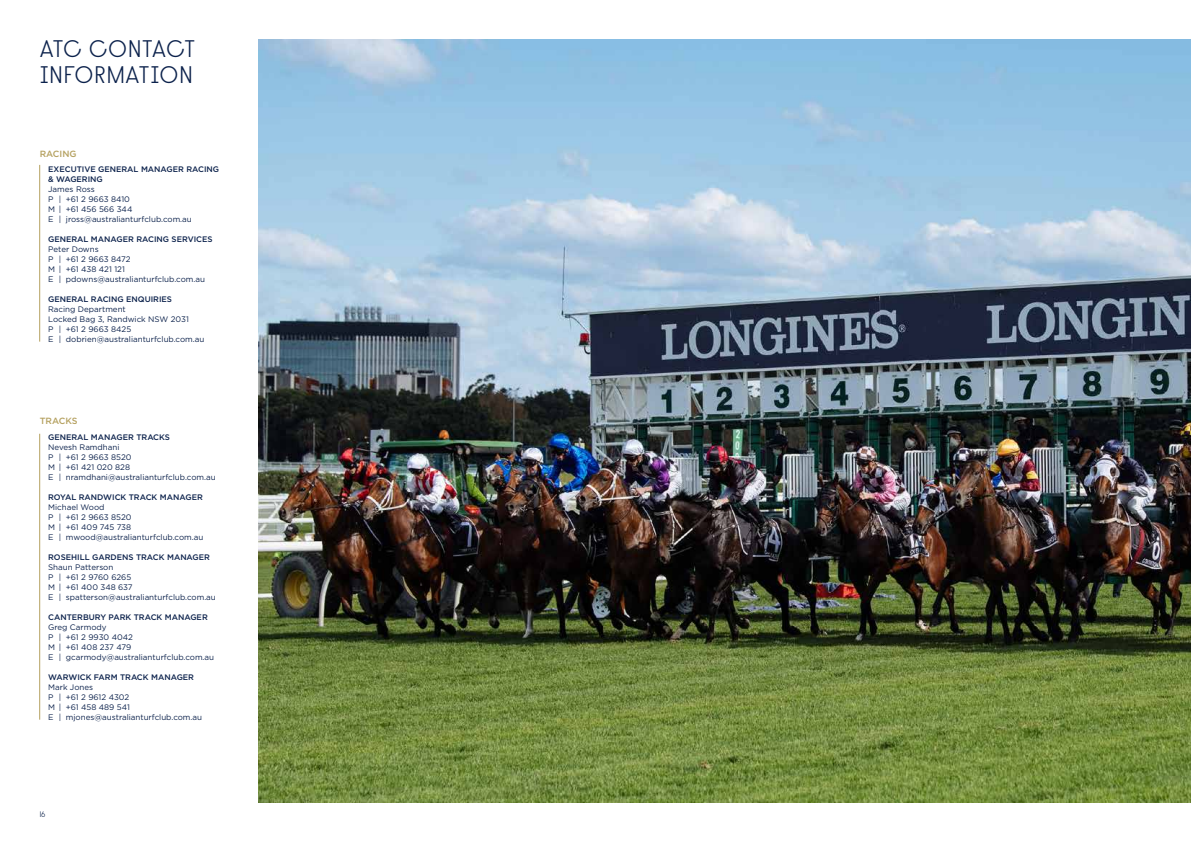
<style>
.page{position:relative;width:1191px;height:842px;background:#fff}
.page>*{position:absolute;margin:0;border:0;box-sizing:border-box;transform-origin:0 0}
.t1{font:300 24px/26px "Raisonne Pro";letter-spacing:.02em;color:#0c224c}
.t2{font:500 9px "Gotham";color:#b5a160}
.t3{font:8px/10px "Gotham";color:#0c224c}
.t4{font:500 8px/10px "Gotham";color:#0c224c}
.t5{font:300 8px "Raisonne Pro";color:#0c224c}
</style>
<div class="page">
<img style="left:259px;top:40px;width:932px;height:762px">
<hr style="left:39px;top:165px;width:1px;height:177px;background:#b5a160">
<hr style="left:39px;top:434px;width:1px;height:286px;background:#b5a160">
<h1 class="t1" style="left:40px;top:36px;width:157px">ATC CONTACT<br>INFORMATION</h1>
<p class="t2" style="left:40px;top:148px;width:38px">RACING</p>
<p class="t4" style="left:48px;top:164px;width:172px">EXECUTIVE GENERAL MANAGER RACING &amp; WAGERING</p>
<p class="t3" style="left:48px;top:184px;width:145px">James Ross<br>P | +61 2 9663 8410<br>M | +61 456 566 344<br>E | jross@australianturfclub.com.au</p>
<p class="t4" style="left:48px;top:234px;width:166px">GENERAL MANAGER RACING SERVICES</p>
<p class="t3" style="left:48px;top:244px;width:158px">Peter Downs<br>P | +61 2 9663 8472<br>M | +61 438 421 121<br>E | pdowns@australianturfclub.com.au</p>
<p class="t4" style="left:48px;top:294px;width:125px">GENERAL RACING ENQUIRIES</p>
<p class="t3" style="left:48px;top:304px;width:158px">Racing Department<br>Locked Bag 3, Randwick NSW 2031<br>P | +61 2 9663 8425<br>E | dobrien@australianturfclub.com.au</p>
<p class="t2" style="left:40px;top:415px;width:39px">TRACKS</p>
<p class="t4" style="left:48px;top:432px;width:123px">GENERAL MANAGER TRACKS</p>
<p class="t3" style="left:48px;top:442px;width:169px">Nevesh Ramdhani<br>P | +61 2 9663 8520<br>M | +61 421 020 828<br>E | nramdhani@australianturfclub.com.au</p>
<p class="t4" style="left:48px;top:492px;width:156px">ROYAL RANDWICK TRACK MANAGER</p>
<p class="t3" style="left:48px;top:502px;width:157px">Michael Wood<br>P | +61 2 9663 8520<br>M | +61 409 745 738<br>E | mwood@australianturfclub.com.au</p>
<p class="t4" style="left:48px;top:552px;width:163px">ROSEHILL GARDENS TRACK MANAGER</p>
<p class="t3" style="left:48px;top:562px;width:169px">Shaun Patterson<br>P | +61 2 9760 6265<br>M | +61 400 348 637<br>E | spatterson@australianturfclub.com.au</p>
<p class="t4" style="left:48px;top:612px;width:161px">CANTERBURY PARK TRACK MANAGER</p>
<p class="t3" style="left:48px;top:622px;width:167px">Greg Carmody<br>P | +61 2 9930 4042<br>M | +61 408 237 479<br>E | gcarmody@australianturfclub.com.au</p>
<p class="t4" style="left:48px;top:672px;width:147px">WARWICK FARM TRACK MANAGER</p>
<p class="t3" style="left:48px;top:682px;width:155px">Mark Jones<br>P | +61 2 9612 4302<br>M | +61 458 489 541<br>E | mjones@australianturfclub.com.au</p>
<p class="t5" style="left:40px;top:809px;width:7px">16</p>
</div>
